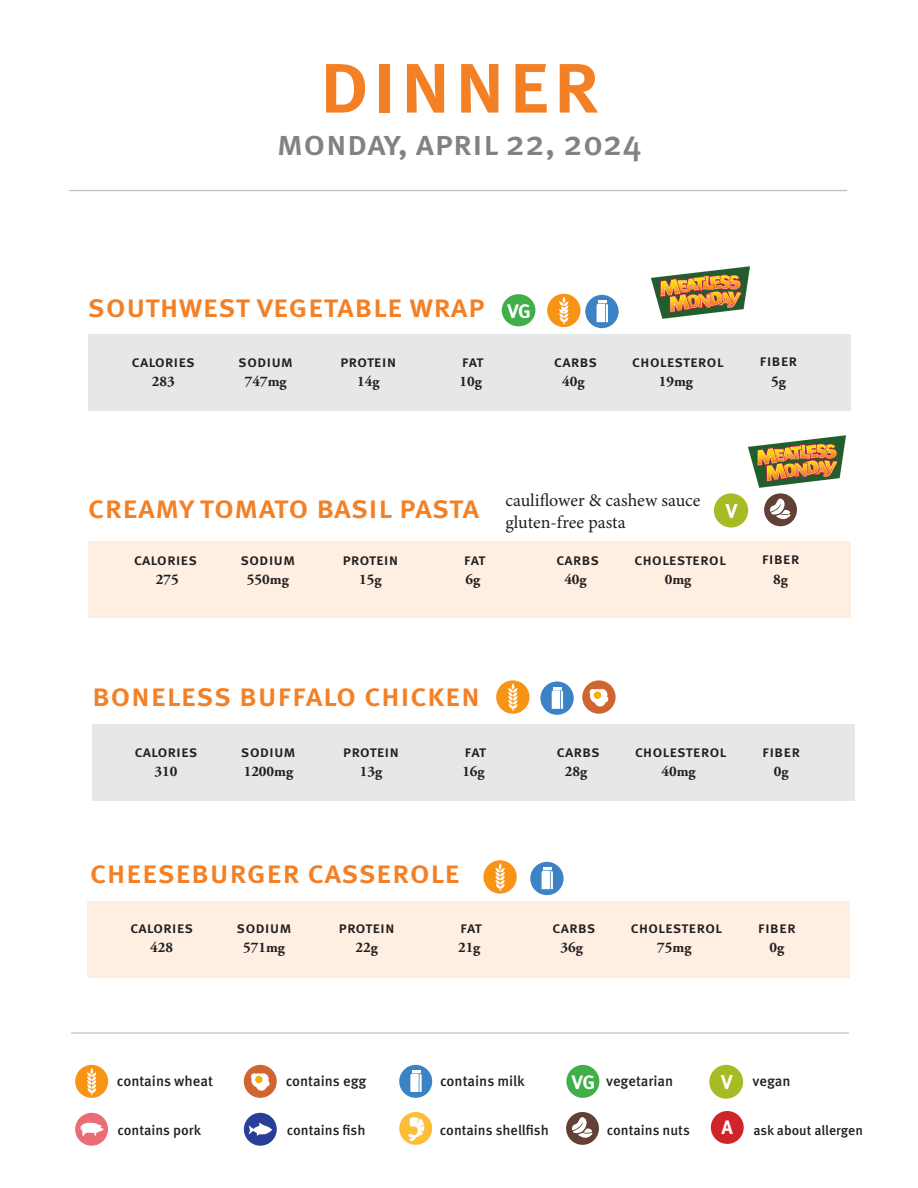
<style>
.page{position:relative;width:918px;height:1188px;background:#fff}
.page>*{position:absolute;margin:0;border:0;box-sizing:border-box;transform-origin:0 0}
.t1{font:500 89.7px "Meta OT";color:#f48026}
.t2{font:500 35.25px "Meta OT";color:#808285}
.t3{font:500 32.4px "Meta OT";letter-spacing:-.005em;color:#f48026}
.t4{font:700 20.1px "Meta OT";color:#fff}
.t5{font:700 19.65px "Meta OT";color:#fff}
.t6{font:18px "Minion Pro";color:#231f20}
.t7{font:500 15.9px "Meta OT";color:#231f20}
.t8{font:700 14.7px "Adobe Garamond Pro";color:#231f20}
.t9{font:500 14.55px "Meta OT";color:#231f20}
.t10{font:500 14.1px "Meta OT";color:#231f20}
.t11{font:500 13.65px "Meta OT";color:#231f20}
.s1{font-weight:700;font-size:19.35px;color:#fff}
.s2{font-weight:700;font-size:19.95px;color:#fff}
</style>
<div class="page">
<div style="left:75px;top:1065px;width:33px;height:33px;background:#f79415;border-radius:50%"></div>
<svg style="left:87px;top:1068px;width:9px;height:27px"></svg>
<div style="left:244px;top:1065px;width:33px;height:33px;background:#cf6631;border-radius:50%"></div>
<svg style="left:251px;top:1073px;width:19px;height:18px"></svg>
<div style="left:255px;top:1076px;width:8px;height:7px;background:#f7ae0a;border-radius:50%"></div>
<div style="left:399px;top:1065px;width:33px;height:33px;background:#3b83c5;border-radius:50%"></div>
<svg style="left:410px;top:1071px;width:12px;height:21px"></svg>
<div style="left:566px;top:1065px;width:33px;height:33px;background:#40ae49;border-radius:50%"></div>
<div style="left:709px;top:1065px;width:34px;height:34px;background:#a7bb25;border-radius:50%"></div>
<div style="left:399px;top:1112px;width:33px;height:33px;background:#febd39;border-radius:50%"></div>
<div style="left:566px;top:1112px;width:33px;height:33px;background:#634035;border-radius:50%"></div>
<div style="left:711px;top:1111px;width:33px;height:33px;background:#d1232a;border-radius:50%"></div>
<div style="left:75px;top:1113px;width:33px;height:33px;background:#e96d77;border-radius:50%"></div>
<svg style="left:80px;top:1122px;width:24px;height:14px"></svg>
<div style="left:244px;top:1113px;width:33px;height:33px;background:#293e98;border-radius:50%"></div>
<svg style="left:248px;top:1123px;width:24px;height:13px"></svg>
<svg style="left:408px;top:1117px;width:17px;height:24px"></svg>
<svg style="left:572px;top:1117px;width:21px;height:21px"></svg>
<div style="left:88px;top:541px;width:763px;height:76px;background:#feefe2"></div>
<div style="left:87px;top:901px;width:763px;height:76px;background:#feefe2"></div>
<div style="left:483px;top:860px;width:34px;height:34px;background:#f79415;border-radius:50%"></div>
<svg style="left:495px;top:863px;width:10px;height:28px"></svg>
<hr style="left:71px;top:1032px;width:778px;height:2px;background:#bcbdc0">
<hr style="left:69px;top:190px;width:778px;height:1px;background:#bcbdc0">
<img style="left:748px;top:436px;width:98px;height:52px">
<div style="left:530px;top:862px;width:34px;height:33px;background:#3b83c5;border-radius:50%"></div>
<svg style="left:542px;top:868px;width:11px;height:21px"></svg>
<div style="left:714px;top:493px;width:34px;height:35px;background:#a7bb25;border-radius:50%"></div>
<div style="left:540px;top:681px;width:34px;height:34px;background:#3b83c5;border-radius:50%"></div>
<svg style="left:552px;top:687px;width:11px;height:22px"></svg>
<div style="left:88px;top:335px;width:763px;height:76px;background:#e6e7e9"></div>
<div style="left:585px;top:295px;width:34px;height:33px;background:#3b83c5;border-radius:50%"></div>
<svg style="left:597px;top:301px;width:11px;height:21px"></svg>
<div style="left:502px;top:294px;width:33px;height:32px;background:#40ae49;border-radius:50%"></div>
<div style="left:547px;top:294px;width:34px;height:33px;background:#f79415;border-radius:50%"></div>
<svg style="left:559px;top:297px;width:9px;height:27px"></svg>
<img style="left:651px;top:267px;width:98px;height:52px">
<div style="left:92px;top:724px;width:762px;height:77px;background:#e6e7e9"></div>
<div style="left:496px;top:680px;width:34px;height:34px;background:#f79415;border-radius:50%"></div>
<svg style="left:508px;top:683px;width:9px;height:28px"></svg>
<div style="left:582px;top:680px;width:34px;height:34px;background:#cf6631;border-radius:50%"></div>
<svg style="left:590px;top:689px;width:18px;height:18px"></svg>
<div style="left:594px;top:691px;width:7px;height:8px;background:#f7ae0a;border-radius:50%"></div>
<div style="left:764px;top:493px;width:33px;height:33px;background:#634035;border-radius:50%"></div>
<svg style="left:770px;top:498px;width:21px;height:22px"></svg>
<p class="t1" style="left:318px;top:30px;width:284px">dinner</p>
<p class="t2" style="left:276px;top:122px;width:367px">monday, april 22, 2024</p>
<p class="t3" style="left:87px;top:287px;width:399px">southwest vegetable wrap</p>
<p class="t5" style="left:507px;top:299px;width:25px">VG</p>
<p class="t7" style="left:132px;top:352px;width:65px">calories</p>
<p class="t7" style="left:238px;top:352px;width:56px">sodium</p>
<p class="t7" style="left:340px;top:352px;width:58px">protein</p>
<p class="t7" style="left:462px;top:352px;width:23px">fat</p>
<p class="t7" style="left:554px;top:352px;width:45px">carbs</p>
<p class="t7" style="left:632px;top:352px;width:93px">cholesterol</p>
<p class="t7" style="left:760px;top:352px;width:39px">fiber</p>
<p class="t8" style="left:152px;top:373px;width:24px">283</p>
<p class="t8" style="left:245px;top:373px;width:43px">747mg</p>
<p class="t8" style="left:357px;top:373px;width:24px">14g</p>
<p class="t8" style="left:460px;top:373px;width:24px">10g</p>
<p class="t8" style="left:562px;top:373px;width:24px">40g</p>
<p class="t8" style="left:659px;top:373px;width:36px">19mg</p>
<p class="t8" style="left:771px;top:372px;width:16px">5g</p>
<p class="t3" style="left:87px;top:488px;width:393px">creamy tomato basil pasta</p>
<p class="t6" style="left:505px;top:489px;width:197px">cauliflower &amp; cashew sauce</p>
<p class="t6" style="left:505px;top:510px;width:122px">gluten-free pasta</p>
<p class="t4" style="left:726px;top:499px;width:13px">V</p>
<p class="t7" style="left:134px;top:550px;width:65px">calories</p>
<p class="t7" style="left:240px;top:550px;width:56px">sodium</p>
<p class="t7" style="left:342px;top:550px;width:58px">protein</p>
<p class="t7" style="left:464px;top:550px;width:23px">fat</p>
<p class="t7" style="left:556px;top:550px;width:45px">carbs</p>
<p class="t7" style="left:634px;top:550px;width:93px">cholesterol</p>
<p class="t7" style="left:762px;top:550px;width:39px">fiber</p>
<p class="t8" style="left:156px;top:571px;width:24px">275</p>
<p class="t8" style="left:247px;top:571px;width:43px">550mg</p>
<p class="t8" style="left:359px;top:571px;width:24px">15g</p>
<p class="t8" style="left:466px;top:571px;width:16px">6g</p>
<p class="t8" style="left:564px;top:571px;width:24px">40g</p>
<p class="t8" style="left:665px;top:571px;width:28px">0mg</p>
<p class="t8" style="left:773px;top:570px;width:16px">8g</p>
<p class="t3" style="left:92px;top:676px;width:390px">boneless buffalo chicken</p>
<p class="t7" style="left:134px;top:742px;width:65px">calories</p>
<p class="t7" style="left:241px;top:742px;width:56px">sodium</p>
<p class="t7" style="left:343px;top:742px;width:58px">protein</p>
<p class="t7" style="left:465px;top:742px;width:23px">fat</p>
<p class="t7" style="left:557px;top:742px;width:45px">carbs</p>
<p class="t7" style="left:635px;top:742px;width:93px">cholesterol</p>
<p class="t7" style="left:762px;top:742px;width:39px">fiber</p>
<p class="t8" style="left:155px;top:763px;width:24px">310</p>
<p class="t8" style="left:244px;top:763px;width:51px">1200mg</p>
<p class="t8" style="left:360px;top:763px;width:24px">13g</p>
<p class="t8" style="left:462px;top:763px;width:24px">16g</p>
<p class="t8" style="left:565px;top:763px;width:24px">28g</p>
<p class="t8" style="left:662px;top:763px;width:36px">40mg</p>
<p class="t8" style="left:774px;top:763px;width:16px">0g</p>
<p class="t3" style="left:89px;top:853px;width:372px">cheeseburger casserole</p>
<p class="t7" style="left:130px;top:918px;width:65px">calories</p>
<p class="t7" style="left:237px;top:919px;width:56px">sodium</p>
<p class="t7" style="left:339px;top:919px;width:58px">protein</p>
<p class="t7" style="left:460px;top:919px;width:23px">fat</p>
<p class="t7" style="left:552px;top:918px;width:45px">carbs</p>
<p class="t7" style="left:630px;top:918px;width:93px">cholesterol</p>
<p class="t7" style="left:758px;top:918px;width:39px">fiber</p>
<p class="t8" style="left:150px;top:939px;width:24px">428</p>
<p class="t8" style="left:243px;top:939px;width:43px">571mg</p>
<p class="t8" style="left:355px;top:939px;width:24px">22g</p>
<p class="t8" style="left:458px;top:939px;width:24px">21g</p>
<p class="t8" style="left:561px;top:939px;width:24px">36g</p>
<p class="t8" style="left:657px;top:939px;width:36px">75mg</p>
<p class="t8" style="left:769px;top:939px;width:16px">0g</p>
<p class="t9" style="left:117px;top:1073px;width:98px">contains wheat</p>
<p class="t9" style="left:286px;top:1073px;width:82px">contains egg</p>
<p class="t9" style="left:440px;top:1073px;width:86px">contains milk</p>
<p class="t9" style="left:572px;top:1073px;width:103px"><span class="s1">VG</span> vegetarian</p>
<p class="t9" style="left:721px;top:1073px;width:71px"><span class="s2">V</span> vegan</p>
<p class="t10" style="left:117px;top:1122px;width:85px">contains pork</p>
<p class="t10" style="left:287px;top:1122px;width:80px">contains fish</p>
<p class="t10" style="left:440px;top:1122px;width:110px">contains shellfish</p>
<p class="t10" style="left:607px;top:1122px;width:85px">contains nuts</p>
<p class="t11" style="left:722px;top:1122px;width:143px"><span class="s1">A</span> ask about allergen</p>
</div>
